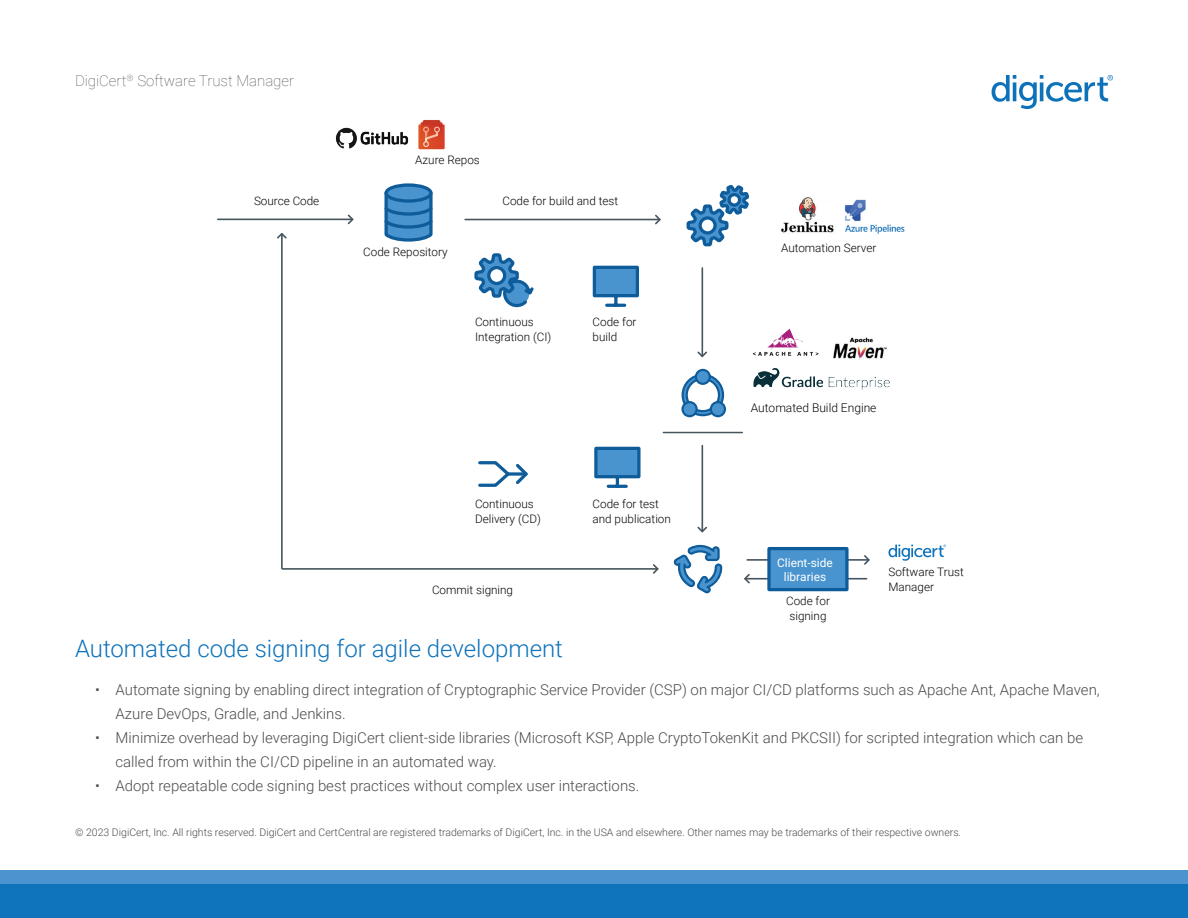
<style>
.page{position:relative;width:1188px;height:918px;background:#fff}
.page>*{position:absolute;margin:0;border:0;box-sizing:border-box;transform-origin:0 0}
.t1{font:300 24px "Roboto";color:#0e72ba}
.t2{font:300 15px/24px "Roboto";color:#4b4c4d}
.t3{font:100 15px "Roboto";color:#4b4c4d}
.t4{font:300 12px "Roboto";color:#040503}
.t5{font:11.85px/14.2px "Roboto";color:#fff;text-align:center}
.t6{font:300 11.7px/15px "Roboto";color:#040503}
.t7{font:300 10.5px "Roboto";color:#4b4c4d}
</style>
<div class="page">
<svg style="left:992px;top:75px;width:121px;height:34px"></svg>
<div style="left:0;top:883px;width:1188px;height:35px;background:#0f74bb"></div>
<div style="left:0;top:870px;width:1188px;height:14px;background:#4b94cf"></div>
<hr style="left:747px;top:559px;width:122px;height:2px;background:#47565e">
<hr style="left:745px;top:578px;width:122px;height:2px;background:#47565e">
<svg style="left:744px;top:574px;width:7px;height:10px"></svg>
<svg style="left:386px;top:185px;width:45px;height:16px"></svg>
<div style="left:384px;top:183px;width:49px;height:20px;border:3px solid #0f5c9a;border-radius:50%"></div>
<svg style="left:384px;top:190px;width:49px;height:52px;background:#3f87bf"></svg>
<svg style="left:686px;top:185px;width:64px;height:62px"></svg>
<svg style="left:592px;top:265px;width:47px;height:42px"></svg>
<div style="left:767px;top:547px;width:82px;height:44px;background:#4994cf;border:3px solid #0f5c9a"></div>
<svg style="left:594px;top:446px;width:47px;height:42px"></svg>
<img style="left:833px;top:337px;width:54px;height:23px">
<img style="left:781px;top:197px;width:53px;height:36px">
<svg style="left:674px;top:545px;width:48px;height:48px"></svg>
<svg style="left:681px;top:369px;width:45px;height:48px"></svg>
<svg style="left:888px;top:545px;width:58px;height:16px"></svg>
<img style="left:335px;top:127px;width:74px;height:22px">
<hr style="left:663px;top:432px;width:79px;height:1px;background:#47565e">
<hr style="left:465px;top:219px;width:195px;height:1px;background:#47565e">
<svg style="left:653px;top:214px;width:8px;height:11px"></svg>
<hr style="left:282px;top:568px;width:376px;height:2px;background:#47565e">
<svg style="left:651px;top:564px;width:8px;height:10px"></svg>
<hr style="left:218px;top:219px;width:135px;height:1px;background:#47565e">
<svg style="left:346px;top:214px;width:8px;height:11px"></svg>
<hr style="left:702px;top:268px;width:1px;height:88px;background:#47565e">
<svg style="left:697px;top:350px;width:10px;height:8px"></svg>
<hr style="left:702px;top:446px;width:1px;height:86px;background:#47565e">
<svg style="left:697px;top:525px;width:10px;height:8px"></svg>
<hr style="left:281px;top:234px;width:2px;height:334px;background:#47565e">
<svg style="left:277px;top:233px;width:10px;height:7px"></svg>
<svg style="left:862px;top:555px;width:8px;height:10px"></svg>
<svg style="left:474px;top:253px;width:60px;height:54px"></svg>
<div style="left:489px;top:268px;width:16px;height:15px;background:#fff;border-radius:50%"></div>
<div style="left:487px;top:266px;width:19px;height:19px;border:3px solid #0f5c9a;border-radius:50%"></div>
<svg style="left:478px;top:461px;width:50px;height:26px"></svg>
<img style="left:418px;top:119px;width:27px;height:31px">
<img style="left:844px;top:199px;width:61px;height:35px">
<img style="left:752px;top:328px;width:67px;height:28px">
<img style="left:753px;top:368px;width:137px;height:22px">
<p class="t3" style="left:75px;top:70px;width:221px">DigiCert<sup>®</sup> Software Trust Manager</p>
<p class="t6" style="left:415px;top:152px;width:66px">Azure Repos</p>
<p class="t6" style="left:254px;top:193px;width:67px">Source Code</p>
<p class="t6" style="left:502px;top:193px;width:117px">Code for build and test</p>
<p class="t6" style="left:363px;top:244px;width:86px">Code Repository</p>
<p class="t6" style="left:475px;top:314px;width:78px">Continuous<br>Integration (CI)</p>
<p class="t6" style="left:593px;top:314px;width:45px">Code for build</p>
<p class="t6" style="left:475px;top:495px;width:67px">Continuous<br>Delivery (CD)</p>
<p class="t6" style="left:593px;top:495px;width:80px">Code for test and publication</p>
<p class="t6" style="left:432px;top:582px;width:83px">Commit signing</p>
<p class="t6" style="left:781px;top:240px;width:97px">Automation Server</p>
<p class="t4" style="left:751px;top:399px;width:127px">Automated Build Engine</p>
<p class="t5" style="left:777px;top:555px;width:57px">Client-side libraries</p>
<p class="t6" style="left:786px;top:593px;width:45px">Code for signing</p>
<p class="t6" style="left:888px;top:564px;width:77px">Software Trust<br>Manager</p>
<h1 class="t1" style="left:75px;top:632px;width:489px">Automated code signing for agile development</h1>
<p class="t2" style="left:116px;top:677px;width:986px;text-indent:-20px">• Automate signing by enabling direct integration of Cryptographic Service Provider (CSP) on major CI/CD platforms such as Apache Ant, Apache Maven,<br>Azure DevOps, Gradle, and Jenkins.</p>
<p class="t2" style="left:116px;top:725px;width:969px;text-indent:-20px">• Minimize overhead by leveraging DigiCert client-side libraries (Microsoft KSP, Apple CryptoTokenKit and PKCSII) for scripted integration which can be called from within the CI/CD pipeline in an automated way.</p>
<p class="t2" style="left:95px;top:773px;width:546px">• Adopt repeatable code signing best practices without complex user interactions.</p>
<p class="t7" style="left:75px;top:825px;width:887px">© 2023 DigiCert, Inc. All rights reserved. DigiCert and CertCentral are registered trademarks of DigiCert, Inc. in the USA and elsewhere. Other names may be trademarks of their respective owners.</p>
</div>
